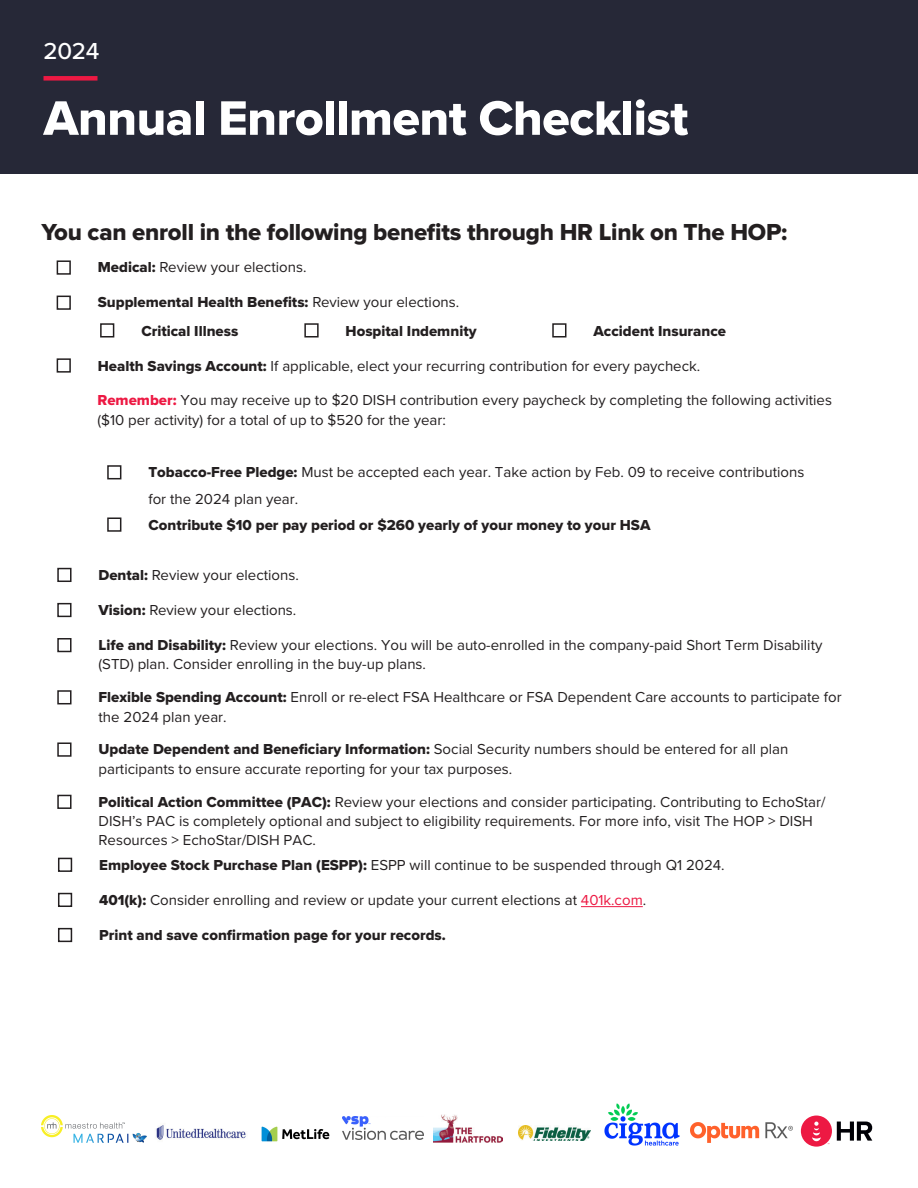
<style>
.page{position:relative;width:918px;height:1188px;background:#fff}
.page>*{position:absolute;margin:0;border:0;box-sizing:border-box;transform-origin:0 0}
.t1{font:50.25px "Proxima Nova Extrabld";letter-spacing:-.01em;color:#fff}
.t2{font:24px "Proxima Nova Extrabld";letter-spacing:-.01em;color:#231f20}
.t3{font:500 24px "Proxima Nova";color:#fff}
.t4{font:15px/19.5px "Proxima Nova";color:#231f20}
.t5{font:15px/29px "Proxima Nova Extrabld";color:#231f20}
.s1{font-family:"Proxima Nova Extrabld"}
.s2{font-family:"Proxima Nova"}
.s3{font-family:"Proxima Nova Extrabld";color:#ed1943}
.s4{color:#ed1943}
</style>
<div class="page">
<div style="left:0;top:0;width:918px;height:174px;background:#262837"></div>
<div style="left:46px;top:76px;width:49px;height:5px;background:#ed1943"></div>
<div style="left:57px;top:260px;width:14px;height:15px;border:2px solid #231f20"></div>
<div style="left:107px;top:465px;width:14px;height:14px;border:2px solid #231f20"></div>
<div style="left:107px;top:517px;width:14px;height:15px;border:2px solid #231f20"></div>
<div style="left:57px;top:296px;width:14px;height:14px;border:2px solid #231f20"></div>
<div style="left:100px;top:323px;width:14px;height:15px;border:2px solid #231f20"></div>
<div style="left:304px;top:323px;width:15px;height:15px;border:2px solid #231f20"></div>
<div style="left:552px;top:323px;width:14px;height:15px;border:2px solid #231f20"></div>
<div style="left:57px;top:358px;width:14px;height:15px;border:2px solid #231f20"></div>
<div style="left:57px;top:568px;width:15px;height:14px;border:2px solid #231f20"></div>
<div style="left:57px;top:603px;width:15px;height:14px;border:2px solid #231f20"></div>
<div style="left:57px;top:638px;width:15px;height:14px;border:2px solid #231f20"></div>
<div style="left:57px;top:690px;width:15px;height:14px;border:2px solid #231f20"></div>
<div style="left:57px;top:742px;width:15px;height:15px;border:2px solid #231f20"></div>
<div style="left:57px;top:795px;width:15px;height:14px;border:2px solid #231f20"></div>
<hr style="left:581px;top:906px;width:62px;height:1px;background:#ed1943">
<div style="left:58px;top:893px;width:14px;height:14px;border:2px solid #231f20"></div>
<div style="left:58px;top:928px;width:14px;height:14px;border:2px solid #231f20"></div>
<img style="left:434px;top:1114px;width:68px;height:29px">
<img style="left:156px;top:1125px;width:90px;height:15px">
<img style="left:518px;top:1125px;width:72px;height:16px">
<div style="left:801px;top:1116px;width:31px;height:31px;background:#ed1943;border-radius:50%"></div>
<svg style="left:812px;top:1122px;width:9px;height:19px"></svg>
<svg style="left:837px;top:1122px;width:35px;height:19px"></svg>
<div style="left:58px;top:858px;width:14px;height:14px;border:2px solid #231f20"></div>
<img style="left:261px;top:1126px;width:69px;height:16px">
<img style="left:343px;top:1117px;width:81px;height:23px">
<img style="left:691px;top:1123px;width:102px;height:20px">
<img style="left:42px;top:1115px;width:105px;height:28px">
<img style="left:604px;top:1104px;width:75px;height:41px">
<h2 class="t3" style="left:44px;top:33px;width:58px">2024</h2>
<h1 class="t1" style="left:44px;top:81px;width:646px">Annual Enrollment Checklist</h1>
<h2 class="t2" style="left:42px;top:214px;width:747px">You can enroll in the following benefits through HR Link on The HOP:</h2>
<p class="t4" style="left:98px;top:257px;width:210px"><span class="s1">Medical:</span> Review your elections.</p>
<p class="t5" style="left:141px;top:288px;width:319px;text-indent:-44px">Supplemental Health Benefits: <span class="s2">Review your elections.<br></span>Critical Illness</p>
<p class="t5" style="left:346px;top:317px;width:132px">Hospital Indemnity</p>
<p class="t5" style="left:593px;top:317px;width:134px">Accident Insurance</p>
<p class="t4" style="left:98px;top:356px;width:604px"><span class="s1">Health Savings Account:</span> If applicable, elect your recurring contribution for every paycheck.</p>
<p class="t4" style="left:97px;top:390px;width:736px"><span class="s3">Remember:</span> You may receive up to $20 DISH contribution every paycheck by completing the following activities ($10 per activity) for a total of up to $520 for the year:</p>
<p class="t4" style="left:148px;top:458px;width:657px;line-height:27px"><span class="s1">Tobacco-Free Pledge:</span> Must be accepted each year. Take action by Feb. 09 to receive contributions for the 2024 plan year.</p>
<p class="t5" style="left:148px;top:510px;width:504px">Contribute $10 per pay period or $260 yearly of your money to your HSA</p>
<p class="t4" style="left:99px;top:564px;width:202px"><span class="s1">Dental:</span> Review your elections.</p>
<p class="t4" style="left:99px;top:599px;width:199px"><span class="s1">Vision:</span> Review your elections.</p>
<p class="t4" style="left:99px;top:634px;width:725px"><span class="s1">Life and Disability:</span> Review your elections. You will be auto-enrolled in the company-paid Short Term Disability (STD) plan. Consider enrolling in the buy-up plans.</p>
<p class="t4" style="left:99px;top:687px;width:745px"><span class="s1">Flexible Spending Account:</span> Enroll or re-elect FSA Healthcare or FSA Dependent Care accounts to participate for the 2024 plan year.</p>
<p class="t4" style="left:99px;top:739px;width:691px"><span class="s1">Update Dependent and Beneficiary Information:</span> Social Security numbers should be entered for all plan participants to ensure accurate reporting for your tax purposes.</p>
<p class="t4" style="left:99px;top:791px;width:728px"><span class="s1">Political Action Committee (PAC):</span> Review your elections and consider participating. Contributing to EchoStar/<br>DISH’s PAC is completely optional and subject to eligibility requirements. For more info, visit The HOP &gt; DISH<br>Resources &gt; EchoStar/DISH PAC.</p>
<p class="t4" style="left:99px;top:855px;width:627px"><span class="s1">Employee Stock Purchase Plan (ESPP):</span> ESPP will continue to be suspended through Q1 2024.</p>
<p class="t4" style="left:99px;top:889px;width:549px"><span class="s1">401(k):</span> Consider enrolling and review or update your current elections at <span class="s4">401k.com</span>.</p>
<p class="t5" style="left:99px;top:920px;width:348px">Print and save confirmation page for your records.</p>
</div>
